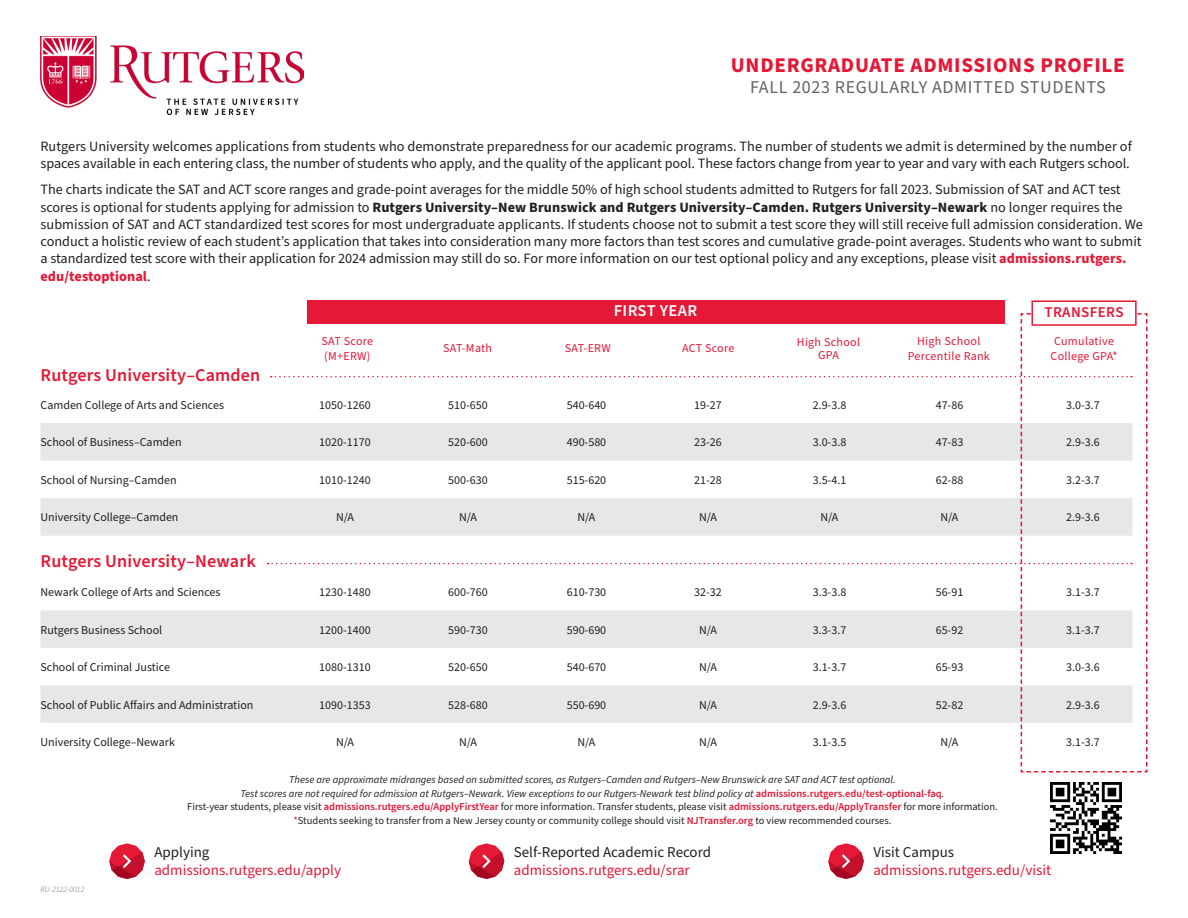
<style>
.page{position:relative;width:1188px;height:918px;background:#fff}
.page>*{position:absolute;margin:0;border:0;box-sizing:border-box;transform-origin:0 0}
.t1{font:700 21px "Source Sans Pro";letter-spacing:.035em;color:#e51836}
.t2{font:600 18px "Source Sans Pro";letter-spacing:.01em;color:#e51836}
.t3{font:18px "Source Sans Pro";letter-spacing:.035em;color:#636366}
.t4{font:600 16.5px "Source Sans Pro";letter-spacing:.025em;color:#fff}
.t5{font:15px/18px "Source Sans Pro";color:#e51836}
.t6{font:15px/18px "Source Sans Pro";color:#231f20}
.t7{font:600 15px "Source Sans Pro";letter-spacing:.025em;color:#e51836}
.t8{font:14.25px/17.2px "Source Sans Pro";color:#231f20}
.columns{font:12px "Source Sans Pro";color:#231f20}
.t9{font:12px/14.4px "Source Sans Pro";letter-spacing:.025em;color:#e51836}
.t10{font:10.5px "Source Sans Pro";color:#231f20}
.t11{font:italic 10.5px "Source Sans Pro";color:#231f20}
.columns-2{font:italic 300 8.25px "Source Sans Pro";color:#636366}
.s1{font-weight:700}
.s2{font-weight:700;color:#e51836}
.s3{font-weight:600;font-style:normal;color:#e51836}
.s4{font-weight:600;color:#e51836}
.s5{color:#e51836}
.s6{color:#231f20}
</style>
<div class="page">
<div style="left:40px;top:610px;width:1092px;height:38px;background:#e6e7e9"></div>
<div style="left:40px;top:685px;width:1092px;height:38px;background:#e6e7e9"></div>
<div style="left:40px;top:423px;width:1092px;height:38px;background:#e6e7e9"></div>
<div style="left:40px;top:498px;width:1092px;height:38px;background:#e6e7e9"></div>
<img style="left:41px;top:36px;width:263px;height:78px">
<svg style="left:109px;top:843px;width:36px;height:36px"></svg>
<svg style="left:469px;top:843px;width:35px;height:36px"></svg>
<svg style="left:828px;top:843px;width:36px;height:36px"></svg>
<svg style="left:1020px;top:313px;width:128px;height:460px"></svg>
<div style="left:1032px;top:301px;width:104px;height:24px;background:#fff"></div>
<div style="left:1031px;top:300px;width:106px;height:26px;border:2px solid #e51836"></div>
<div style="left:307px;top:300px;width:697px;height:24px;background:#e51836"></div>
<img style="left:1050px;top:782px;width:72px;height:72px">
<p class="t1" style="left:731px;top:51px;width:396px">UNDERGRADUATE ADMISSIONS PROFILE</p>
<p class="t3" style="left:750px;top:75px;width:357px">FALL 2023 REGULARLY ADMITTED STUDENTS</p>
<p class="t8" style="left:40px;top:138px;width:1093px">Rutgers University welcomes applications from students who demonstrate preparedness for our academic programs. The number of students we admit is determined by the number of spaces available in each entering class, the number of students who apply, and the quality of the applicant pool. These factors change from year to year and vary with each Rutgers school.</p>
<p class="t8" style="left:40px;top:181px;width:1104px">The charts indicate the SAT and ACT score ranges and grade-point averages for the middle 50% of high school students admitted to Rutgers for fall 2023. Submission of SAT and ACT test scores is optional for students applying for admission to <span class="s1">Rutgers University–New Brunswick and Rutgers University–Camden. Rutgers University–Newark</span> no longer requires the submission of SAT and ACT standardized test scores for most undergraduate applicants. If students choose not to submit a test score they will still receive full admission consideration. We conduct a holistic review of each student’s application that takes into consideration many more factors than test scores and cumulative grade-point averages. Students who want to submit a standardized test score with their application for 2024 admission may still do so. For more information on our test optional policy and any exceptions, please visit <span class="s2">admissions.rutgers. edu/testoptional</span>.</p>
<p class="t4" style="left:614px;top:299px;width:85px">FIRST YEAR</p>
<p class="t7" style="left:1045px;top:302px;width:81px">TRANSFERS</p>
<p class="t2" style="left:40px;top:363px;width:221px">Rutgers University–Camden</p>
<p class="t9" style="left:322px;top:334px;width:53px">SAT Score (M+ERW)</p>
<p class="t9" style="left:443px;top:342px;width:50px">SAT-Math</p>
<p class="t9" style="left:565px;top:342px;width:48px">SAT-ERW</p>
<p class="t9" style="left:682px;top:342px;width:54px">ACT Score</p>
<p class="t9" style="left:797px;top:336px;width:65px;line-height:12.6px;text-align:center">High School<br>GPA</p>
<p class="t9" style="left:908px;top:334px;width:84px;text-align:center">High School<br>Percentile Rank</p>
<p class="t9" style="left:1051px;top:334px;width:68px">Cumulative<br>College GPA*</p>
<p class="columns" style="left:40px;top:397px;width:185px">Camden College of Arts and Sciences</p>
<p class="columns" style="left:319px;top:397px;width:53px">1050-1260</p>
<p class="columns" style="left:448px;top:397px;width:41px">510-650</p>
<p class="columns" style="left:567px;top:397px;width:41px">540-640</p>
<p class="columns" style="left:694px;top:397px;width:29px">19-27</p>
<p class="columns" style="left:813px;top:397px;width:35px">2.9-3.8</p>
<p class="columns" style="left:936px;top:397px;width:29px">47-86</p>
<p class="columns" style="left:1066px;top:397px;width:35px">3.0-3.7</p>
<p class="columns" style="left:40px;top:434px;width:143px">School of Business–Camden</p>
<p class="columns" style="left:319px;top:434px;width:53px">1020-1170</p>
<p class="columns" style="left:448px;top:434px;width:41px">520-600</p>
<p class="columns" style="left:567px;top:434px;width:41px">490-580</p>
<p class="columns" style="left:694px;top:434px;width:29px">23-26</p>
<p class="columns" style="left:813px;top:434px;width:35px">3.0-3.8</p>
<p class="columns" style="left:936px;top:434px;width:29px">47-83</p>
<p class="columns" style="left:1066px;top:434px;width:35px">2.9-3.6</p>
<p class="columns" style="left:40px;top:472px;width:138px">School of Nursing–Camden</p>
<p class="columns" style="left:319px;top:472px;width:53px">1010-1240</p>
<p class="columns" style="left:448px;top:472px;width:41px">500-630</p>
<p class="columns" style="left:567px;top:472px;width:41px">515-620</p>
<p class="columns" style="left:694px;top:472px;width:29px">21-28</p>
<p class="columns" style="left:813px;top:472px;width:35px">3.5-4.1</p>
<p class="columns" style="left:936px;top:472px;width:29px">62-88</p>
<p class="columns" style="left:1066px;top:472px;width:35px">3.2-3.7</p>
<p class="columns" style="left:40px;top:509px;width:140px">University College–Camden</p>
<p class="columns" style="left:336px;top:509px;width:19px">N/A</p>
<p class="columns" style="left:459px;top:509px;width:19px">N/A</p>
<p class="columns" style="left:578px;top:509px;width:19px">N/A</p>
<p class="columns" style="left:699px;top:509px;width:19px">N/A</p>
<p class="columns" style="left:820px;top:509px;width:19px">N/A</p>
<p class="columns" style="left:940px;top:509px;width:19px">N/A</p>
<p class="columns" style="left:1066px;top:509px;width:35px">2.9-3.6</p>
<p class="t2" style="left:40px;top:549px;width:217px">Rutgers University–Newark</p>
<p class="columns" style="left:40px;top:584px;width:182px">Newark College of Arts and Sciences</p>
<p class="columns" style="left:319px;top:584px;width:53px">1230-1480</p>
<p class="columns" style="left:448px;top:584px;width:41px">600-760</p>
<p class="columns" style="left:567px;top:584px;width:41px">610-730</p>
<p class="columns" style="left:694px;top:584px;width:29px">32-32</p>
<p class="columns" style="left:813px;top:584px;width:35px">3.3-3.8</p>
<p class="columns" style="left:936px;top:584px;width:29px">56-91</p>
<p class="columns" style="left:1066px;top:584px;width:35px">3.1-3.7</p>
<p class="columns" style="left:40px;top:622px;width:123px">Rutgers Business School</p>
<p class="columns" style="left:319px;top:622px;width:53px">1200-1400</p>
<p class="columns" style="left:448px;top:622px;width:41px">590-730</p>
<p class="columns" style="left:567px;top:622px;width:41px">590-690</p>
<p class="columns" style="left:699px;top:622px;width:19px">N/A</p>
<p class="columns" style="left:813px;top:622px;width:35px">3.3-3.7</p>
<p class="columns" style="left:936px;top:622px;width:29px">65-92</p>
<p class="columns" style="left:1066px;top:622px;width:35px">3.1-3.7</p>
<p class="columns" style="left:40px;top:659px;width:131px">School of Criminal Justice</p>
<p class="columns" style="left:319px;top:659px;width:53px">1080-1310</p>
<p class="columns" style="left:448px;top:659px;width:41px">520-650</p>
<p class="columns" style="left:567px;top:659px;width:41px">540-670</p>
<p class="columns" style="left:699px;top:659px;width:19px">N/A</p>
<p class="columns" style="left:813px;top:659px;width:35px">3.1-3.7</p>
<p class="columns" style="left:936px;top:659px;width:29px">65-93</p>
<p class="columns" style="left:1066px;top:659px;width:35px">3.0-3.6</p>
<p class="columns" style="left:40px;top:697px;width:214px">School of Public Affairs and Administration</p>
<p class="columns" style="left:319px;top:697px;width:53px">1090-1353</p>
<p class="columns" style="left:448px;top:697px;width:41px">528-680</p>
<p class="columns" style="left:567px;top:697px;width:41px">550-690</p>
<p class="columns" style="left:699px;top:697px;width:19px">N/A</p>
<p class="columns" style="left:813px;top:697px;width:35px">2.9-3.6</p>
<p class="columns" style="left:936px;top:697px;width:29px">52-82</p>
<p class="columns" style="left:1066px;top:697px;width:35px">2.9-3.6</p>
<p class="columns" style="left:40px;top:734px;width:136px">University College–Newark</p>
<p class="columns" style="left:336px;top:734px;width:19px">N/A</p>
<p class="columns" style="left:459px;top:734px;width:19px">N/A</p>
<p class="columns" style="left:578px;top:734px;width:19px">N/A</p>
<p class="columns" style="left:699px;top:734px;width:19px">N/A</p>
<p class="columns" style="left:813px;top:734px;width:35px">3.1-3.5</p>
<p class="columns" style="left:940px;top:734px;width:19px">N/A</p>
<p class="columns" style="left:1066px;top:734px;width:35px">3.1-3.7</p>
<p class="columns-2" style="left:40px;top:884px;width:46px">RU-2122-0012</p>
<p class="t11" style="left:289px;top:773px;width:608px">These are approximate midranges based on submitted scores, as Rutgers–Camden and Rutgers–New Brunswick are SAT and ACT test optional.</p>
<p class="t11" style="left:241px;top:786px;width:705px">Test scores are not required for admission at Rutgers–Newark. View exceptions to our Rutgers-Newark test blind policy at <span class="s3">admissions.rutgers.edu/test-optional-faq</span>.</p>
<p class="t10" style="left:187px;top:800px;width:812px">First-year students, please visit <span class="s4">admissions.rutgers.edu/ApplyFirstYear</span> for more information. Transfer students, please visit <span class="s4">admissions.rutgers.edu/ApplyTransfer</span> for more information.</p>
<p class="t10" style="left:293px;top:813px;width:600px"><span class="s5">*</span>Students seeking to transfer from a New Jersey county or community college should visit <span class="s4">NJTransfer.org</span> to view recommended courses.</p>
<p class="t5" style="left:154px;top:843px;width:188px"><span class="s6">Applying </span>admissions.rutgers.edu/apply</p>
<p class="t6" style="left:514px;top:843px;width:199px">Self-Reported Academic Record <span class="s5">admissions.rutgers.edu/srar</span></p>
<p class="t5" style="left:873px;top:843px;width:179px"><span class="s6">Visit Campus </span>admissions.rutgers.edu/visit</p>
</div>
